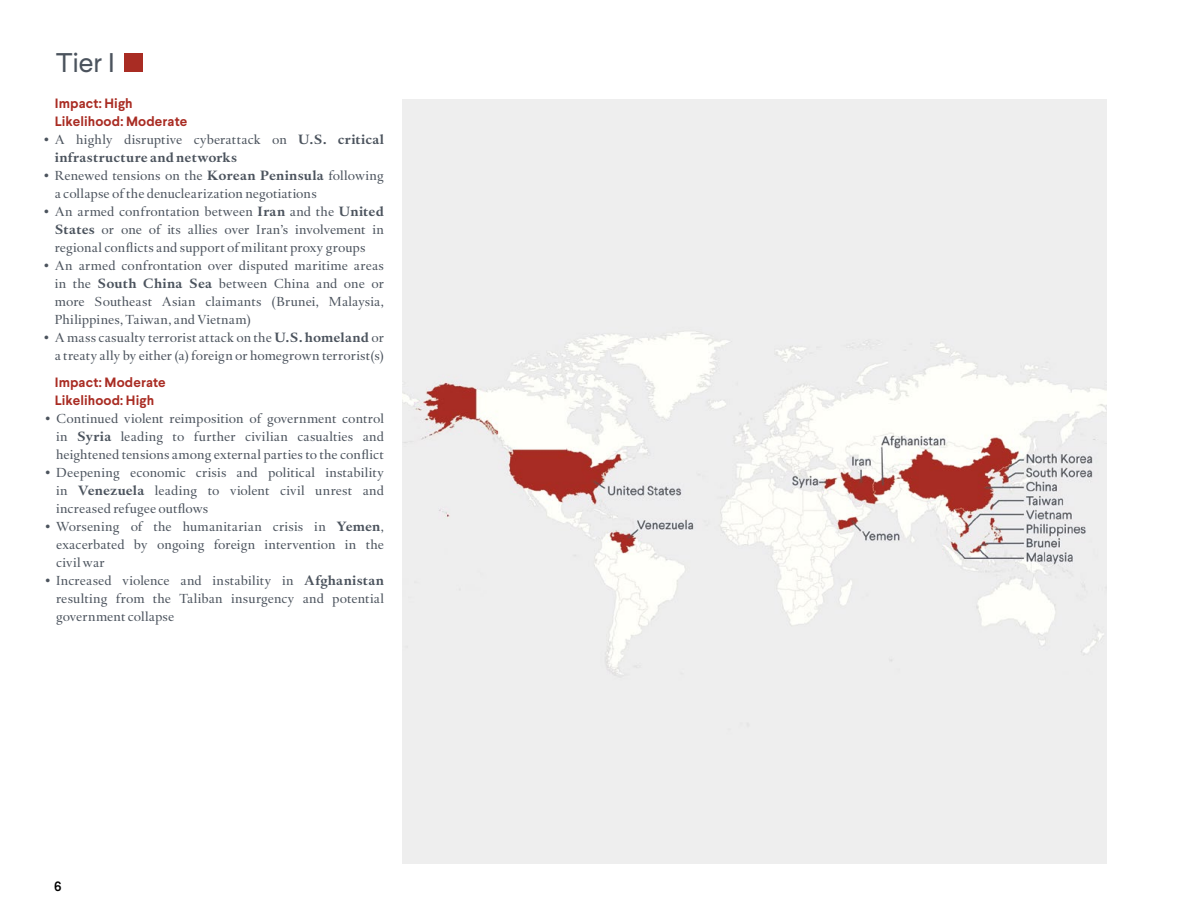
<style>
.page{position:relative;width:1188px;height:918px;background:#fff}
.page>*{position:absolute;margin:0;border:0;box-sizing:border-box;transform-origin:0 0}
.t1{font:27px "Larsseit";color:#4b535d}
.t2{font:13.5px/18px "Haarlemmer MT Pro";letter-spacing:.005em;color:#4b535d;text-align:justify}
.t3{font:700 13.5px/18px "Haarlemmer MT Pro";letter-spacing:.025em;color:#4b535d}
.t4{font:700 13.5px/18px "Larsseit";letter-spacing:.01em;color:#a92c23}
.t5{font:500 13.5px "Larsseit";color:#000}
.s1{font-weight:400}
.s2{font-weight:700}
</style>
<div class="page">
<div style="left:124px;top:54px;width:18px;height:18px;background:#a92c23"></div>
<img style="left:402px;top:99px;width:705px;height:765px">
<h1 class="t1" style="left:56px;top:46px;width:60px">Tier I</h1>
<p class="t4" style="left:55px;top:94px;width:134px">Impact: High<br>Likelihood: Moderate</p>
<p class="t3" style="left:55px;top:130px;width:331px;text-indent:-12px"><span class="s1">• A highly disruptive cyberattack on</span> U.S. critical infrastructure and networks</p>
<p class="t2" style="left:55px;top:167px;width:331px;text-indent:-12px">• Renewed tensions on the <span class="s2">Korean Peninsula</span> following a collapse of the denuclearization negotiations</p>
<p class="t2" style="left:55px;top:203px;width:331px;text-indent:-12px">• An armed confrontation between <span class="s2">Iran</span> and the <span class="s2">United States</span> or one of its allies over Iran’s involvement in regional conflicts and support of militant proxy groups</p>
<p class="t2" style="left:55px;top:257px;width:331px;text-indent:-12px">• An armed confrontation over disputed maritime areas in the <span class="s2">South China Sea</span> between China and one or more Southeast Asian claimants (Brunei, Malaysia, Philippines, Taiwan, and Vietnam)</p>
<p class="t2" style="left:43px;top:329px;width:343px;text-align:right">• A mass casualty terrorist attack on the <span class="s2">U.S. homeland</span> or a treaty ally by either (a) foreign or homegrown terrorist(s)</p>
<p class="t4" style="left:55px;top:373px;width:113px">Impact: Moderate<br>Likelihood: High</p>
<p class="t2" style="left:56px;top:410px;width:329px;text-indent:-12px">• Continued violent reimposition of government control in <span class="s2">Syria</span> leading to further civilian casualties and heightened tensions among external parties to the conflict</p>
<p class="t2" style="left:56px;top:464px;width:329px;text-indent:-12px">• Deepening economic crisis and political instability in <span class="s2">Venezuela</span> leading to violent civil unrest and increased refugee outflows</p>
<p class="t2" style="left:56px;top:518px;width:329px;text-indent:-12px">• Worsening of the humanitarian crisis in <span class="s2">Yemen</span>, exacerbated by ongoing foreign intervention in the civil war</p>
<p class="t2" style="left:56px;top:572px;width:329px;text-indent:-12px">• Increased violence and instability in <span class="s2">Afghanistan </span>resulting from the Taliban insurgency and potential government collapse</p>
<p class="t5" style="left:54px;top:878px;width:9px">6</p>
</div>
